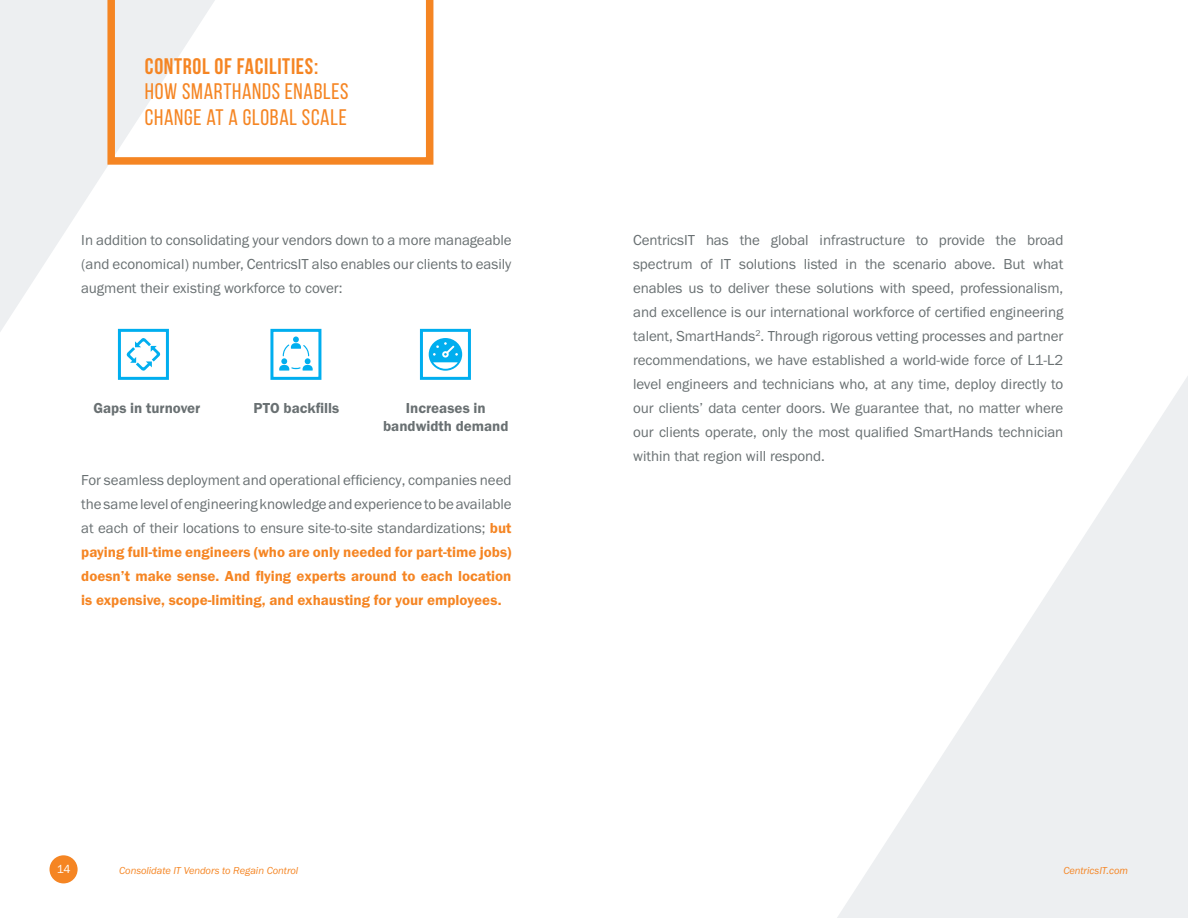
<style>
.page{position:relative;width:1188px;height:918px;background:#fff}
.page>*{position:absolute;margin:0;border:0;box-sizing:border-box;transform-origin:0 0}
.ebook_page_title{font:22.5px/25.5px "Bebas Neue";letter-spacing:.03em;color:#f58523}
.ebook_page_title-2{font:700 22.5px "Bebas Neue";letter-spacing:.03em;color:#f58523}
.ebook_body{font:15px/24px "Franklin Gothic FS";color:#697072;text-align:justify}
.ebook_body-2{font:600 15px/18px "Franklin Gothic FS";color:#697072;text-align:center}
.t1{font:12px "Franklin Gothic FS";color:#fff}
.ebook_Caption{font:italic 10.5px "Franklin Gothic FS";letter-spacing:-.005em;color:#f58523}
.s1{font-weight:600;color:#f58523}
</style>
<div class="page">
<div style="left:49px;top:855px;width:29px;height:28px;background:#f58523;border-radius:50%"></div>
<svg style="left:837px;top:376px;width:351px;height:542px;fill:#edeff1"></svg>
<svg style="left:0;top:0;width:169px;height:333px;fill:#edeff1"></svg>
<svg style="left:107px;top:0;width:326px;height:165px"></svg>
<svg style="left:279px;top:337px;width:34px;height:34px"></svg>
<div style="left:118px;top:329px;width:51px;height:51px;border:3px solid #00aeef"></div>
<div style="left:270px;top:329px;width:51px;height:51px;border:3px solid #00aeef"></div>
<div style="left:420px;top:329px;width:51px;height:51px;border:3px solid #00aeef"></div>
<svg style="left:429px;top:338px;width:33px;height:33px"></svg>
<svg style="left:126px;top:338px;width:35px;height:33px"></svg>
<p class="ebook_page_title-2" style="left:145px;top:54px;width:175px">CONTROL OF FACILITIES:</p>
<p class="ebook_page_title" style="left:145px;top:79px;width:205px">HOW SMARTHANDS ENABLES<br>CHANGE AT A GLOBAL SCALE</p>
<p class="ebook_body" style="left:81px;top:228px;width:432px">In addition to consolidating your vendors down to a more manageable (and economical) number, CentricsIT also enables our clients to easily augment their existing workforce to cover:</p>
<p class="ebook_body-2" style="left:93px;top:399px;width:109px">Gaps in turnover</p>
<p class="ebook_body-2" style="left:254px;top:399px;width:87px">PTO backfills</p>
<p class="ebook_body-2" style="left:383px;top:399px;width:127px">Increases in bandwidth demand</p>
<p class="ebook_body" style="left:81px;top:468px;width:432px">For seamless deployment and operational efficiency, companies need the same level of engineering knowledge and experience to be available at each of their locations to ensure site-to-site standardizations; <span class="s1">but paying full-time engineers (who are only needed for part-time jobs) doesn’t make sense. And flying experts around to each location is expensive, scope-limiting, and exhausting for your employees.</span></p>
<p class="ebook_body" style="left:633px;top:228px;width:432px">CentricsIT has the global infrastructure to provide the broad spectrum of IT solutions listed in the scenario above. But what enables us to deliver these solutions with speed, professionalism, and excellence is our international workforce of certified engineering talent, SmartHands<sup>2</sup>. Through rigorous vetting processes and partner recommendations, we have established a world-wide force of L1-L2 level engineers and technicians who, at any time, deploy directly to our clients’ data center doors. We guarantee that, no matter where our clients operate, only the most qualified SmartHands technician within that region will respond.</p>
<p class="t1" style="left:57px;top:862px;width:15px">14</p>
<p class="ebook_Caption" style="left:119px;top:865px;width:181px">Consolidate IT Vendors to Regain Control</p>
<p class="ebook_Caption" style="left:1063px;top:865px;width:66px">CentricsIT.com</p>
</div>
